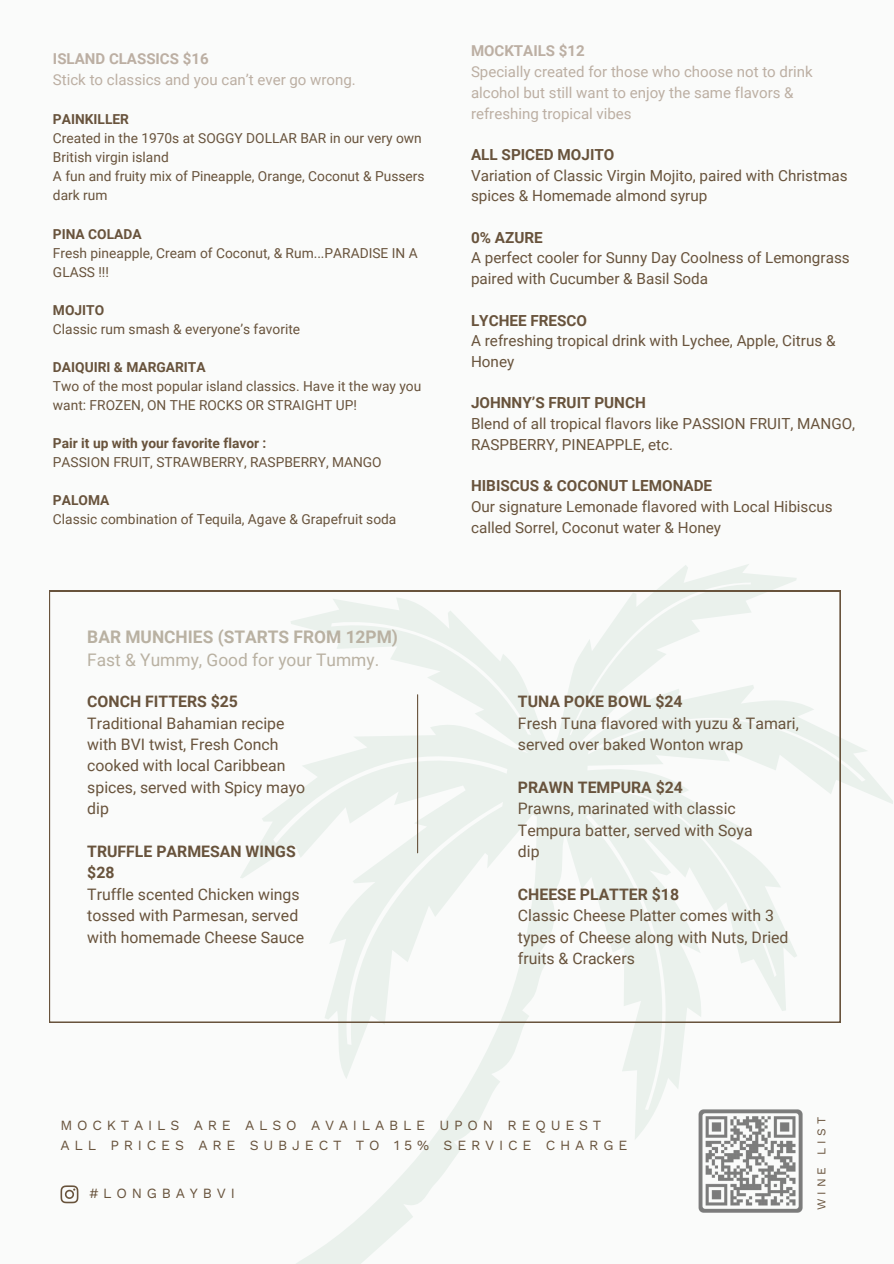
<style>
.page{position:relative;width:894px;height:1264px;background:#fff}
.page>*{position:absolute;margin:0;border:0;box-sizing:border-box;transform-origin:0 0}
.t1{font:17.4px/23.7px "Roboto";color:#b9b1a2}
.t2{font:15.9px/21.3px "Roboto";color:#68533c}
.t3{font:15.3px/20.7px "Roboto";color:#68533c}
.t4{font:700 15.3px "Roboto";color:#68533c}
.t5{font:15px/20.7px "Roboto";color:#bcafa3}
.t6{font:700 15px "Roboto";color:#bcafa3}
.t7{font:14.1px/20px "Work Sans";letter-spacing:.34em;color:#68533c}
.t8{font:13.8px/19px "Roboto";color:#68533c}
.t9{font:700 13.8px "Roboto";color:#68533c}
.t10{font:11.85px "Work Sans";letter-spacing:.34em;color:#68533c}
.s1{font-weight:700}
</style>
<div class="page">
<div style="left:0;top:0;width:893px;height:1263px;background:#fafbfa"></div>
<svg style="left:165px;top:564px;width:728px;height:699px"></svg>
<svg style="left:49px;top:591px;width:791px;height:431px"></svg>
<hr style="left:417px;top:694px;width:1px;height:158px;background:#68533c">
<img style="left:673px;top:1107px;width:149px;height:105px">
<svg style="left:60px;top:1185px;width:18px;height:18px"></svg>
<p class="t6" style="left:53px;top:50px;width:157px">ISLAND CLASSICS $16</p>
<p class="t5" style="left:53px;top:69px;width:304px">Stick to classics and you can’t ever go wrong.</p>
<p class="t9" style="left:53px;top:111px;width:77px">PAINKILLER</p>
<p class="t8" style="left:53px;top:129px;width:370px">Created in the 1970s at SOGGY DOLLAR BAR in our very own<br>British virgin island</p>
<p class="t8" style="left:53px;top:167px;width:373px">A fun and fruity mix of Pineapple, Orange, Coconut &amp; Pussers dark rum</p>
<p class="t9" style="left:53px;top:226px;width:90px">PINA COLADA</p>
<p class="t8" style="left:53px;top:243px;width:366px">Fresh pineapple, Cream of Coconut, &amp; Rum...PARADISE IN A<br>GLASS !!!</p>
<p class="t9" style="left:53px;top:302px;width:53px">MOJITO</p>
<p class="t8" style="left:53px;top:319px;width:248px">Classic rum smash &amp; everyone’s favorite</p>
<p class="t9" style="left:53px;top:359px;width:154px">DAIQUIRI &amp; MARGARITA</p>
<p class="t8" style="left:53px;top:377px;width:370px">Two of the most popular island classics. Have it the way you want: FROZEN, ON THE ROCKS OR STRAIGHT UP!</p>
<p class="t9" style="left:53px;top:435px;width:215px">Pair it up with your favorite flavor :</p>
<p class="t8" style="left:53px;top:453px;width:330px">PASSION FRUIT, STRAWBERRY, RASPBERRY, MANGO</p>
<p class="t9" style="left:53px;top:492px;width:58px">PALOMA</p>
<p class="t8" style="left:53px;top:510px;width:345px">Classic combination of Tequila, Agave &amp; Grapefruit soda</p>
<h1 class="t1" style="left:87px;top:624px;width:312px"><span class="s1">BAR MUNCHIES (STARTS FROM 12PM)<br></span>Fast &amp; Yummy, Good for your Tummy.</h1>
<h1 class="t2" style="left:87px;top:691px;width:219px"><span class="s1">CONCH FITTERS $25<br></span>Traditional Bahamian recipe with BVI twist, Fresh Conch cooked with local Caribbean spices, served with Spicy mayo dip</h1>
<h1 class="t2" style="left:87px;top:840px;width:218px"><span class="s1">TRUFFLE PARMESAN WINGS $28<br></span>Truffle scented Chicken wings tossed with Parmesan, served with homemade Cheese Sauce</h1>
<p class="t6" style="left:471px;top:42px;width:115px">MOCKTAILS $12</p>
<p class="t5" style="left:471px;top:62px;width:343px">Specially created for those who choose not to drink alcohol but still want to enjoy the same flavors &amp; refreshing tropical vibes</p>
<p class="t4" style="left:471px;top:146px;width:145px">ALL SPICED MOJITO</p>
<p class="t3" style="left:471px;top:165px;width:378px">Variation of Classic Virgin Mojito, paired with Christmas spices &amp; Homemade almond syrup</p>
<p class="t4" style="left:471px;top:228px;width:73px">0% AZURE</p>
<p class="t3" style="left:471px;top:248px;width:380px">A perfect cooler for Sunny Day Coolness of Lemongrass paired with Cucumber &amp; Basil Soda</p>
<p class="t4" style="left:471px;top:311px;width:117px">LYCHEE FRESCO</p>
<p class="t3" style="left:471px;top:330px;width:366px">A refreshing tropical drink with Lychee, Apple, Citrus &amp;<br>Honey</p>
<p class="t4" style="left:471px;top:394px;width:176px">JOHNNY’S FRUIT PUNCH</p>
<p class="t3" style="left:471px;top:413px;width:385px">Blend of all tropical flavors like PASSION FRUIT, MANGO,<br>RASPBERRY, PINEAPPLE, etc.</p>
<p class="t4" style="left:471px;top:477px;width:242px">HIBISCUS &amp; COCONUT LEMONADE</p>
<p class="t3" style="left:471px;top:496px;width:363px">Our signature Lemonade flavored with Local Hibiscus called Sorrel, Coconut water &amp; Honey</p>
<h1 class="t2" style="left:518px;top:691px;width:282px"><span class="s1">TUNA POKE BOWL $24<br></span>Fresh Tuna flavored with yuzu &amp; Tamari, served over baked Wonton wrap</h1>
<p class="t2" style="left:518px;top:776px;width:236px"><span class="s1">PRAWN TEMPURA $24<br></span>Prawns, marinated with classic<br>Tempura batter, served with Soya dip</p>
<h1 class="t2" style="left:518px;top:883px;width:272px"><span class="s1">CHEESE PLATTER $18<br></span>Classic Cheese Platter comes with 3 types of Cheese along with Nuts, Dried fruits &amp; Crackers</h1>
<h1 class="t7" style="left:60px;top:1115px;width:568px">MOCKTAILS ARE ALSO AVAILABLE UPON REQUEST<br>ALL PRICES ARE SUBJECT TO 15% SERVICE CHARGE</h1>
<h2 class="t10" style="left:814px;top:1210px;width:95px;rotate:-90deg">WINE LIST</h2>
<p class="t7" style="left:89px;top:1183px;width:147px">#LONGBAYBVI</p>
</div>
